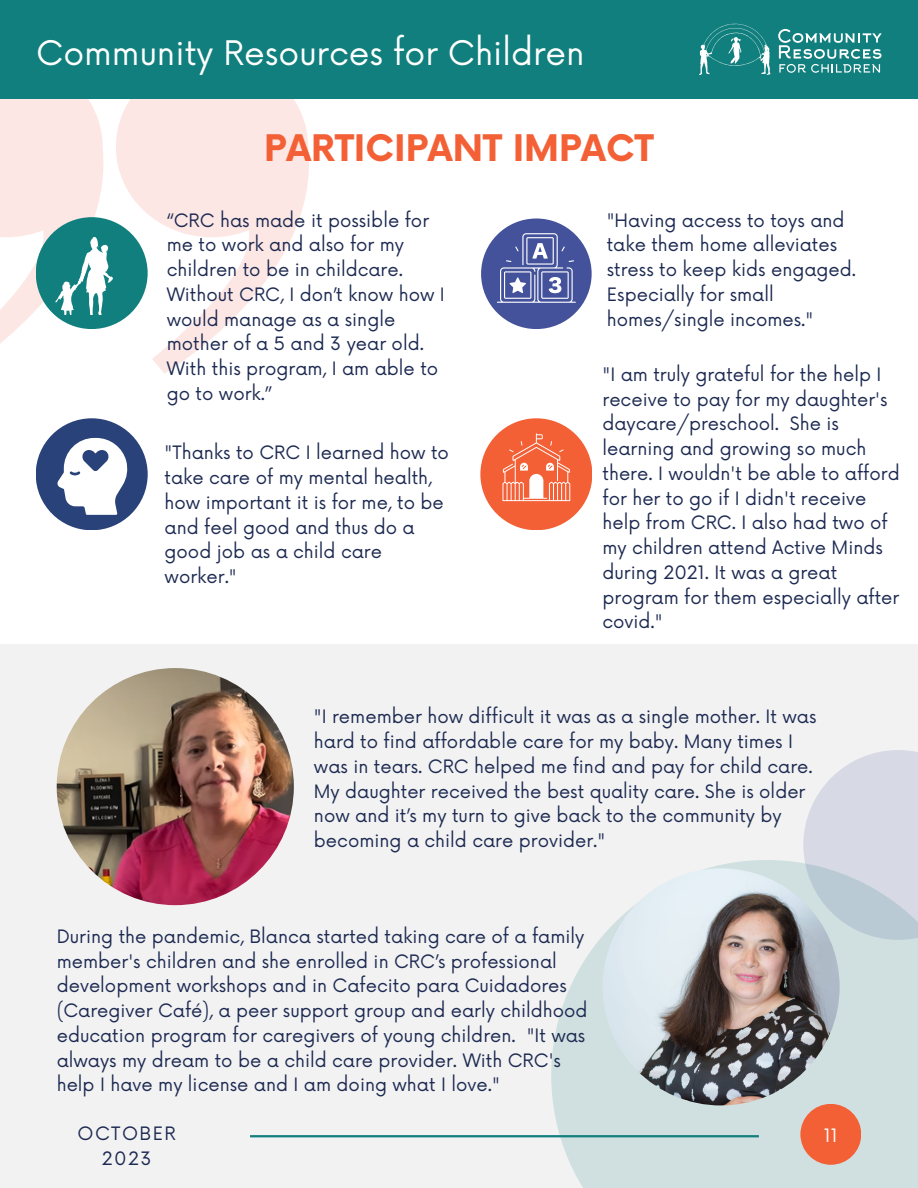
<style>
.page{position:relative;width:918px;height:1188px;background:#fff}
.page>*{position:absolute;margin:0;border:0;box-sizing:border-box;transform-origin:0 0}
.t1{font:700 35.7px "Now";color:#f46036}
.t2{font:33px "Now";color:#fff}
.t3{font:18px/24.8px "Now";color:#1d2a52}
.t4{font:18px "Now";letter-spacing:.08em;color:#1d2a52}
.t5{font:18px "Now";color:#fff}
</style>
<div class="page">
<div style="left:0;top:644px;width:918px;height:544px;background:#f2f2f2"></div>
<svg style="left:551px;top:860px;width:367px;height:328px;fill:#d0e0e0"></svg>
<svg style="left:116px;top:99px;width:193px;height:275px;fill:#fce7e4"></svg>
<div style="left:36px;top:217px;width:112px;height:112px;background:#107f7d;border-radius:50%"></div>
<svg style="left:0;top:99px;width:116px;height:244px"></svg>
<div style="left:481px;top:218px;width:111px;height:111px;background:#43529b;border-radius:50%"></div>
<svg style="left:497px;top:233px;width:79px;height:70px"></svg>
<div style="left:480px;top:418px;width:112px;height:112px;background:#f46036;border-radius:50%"></div>
<svg style="left:502px;top:433px;width:68px;height:68px"></svg>
<div style="left:36px;top:418px;width:112px;height:112px;background:#294279;border-radius:50%"></div>
<svg style="left:57px;top:438px;width:71px;height:77px"></svg>
<div style="left:0;top:0;width:918px;height:99px;background:#107f7d"></div>
<svg style="left:778px;top:29px;width:103px;height:44px"></svg>
<svg style="left:699px;top:24px;width:71px;height:51px"></svg>
<hr style="left:250px;top:1135px;width:509px;height:2px;background:#107f7d">
<div style="left:800px;top:1104px;width:61px;height:61px;background:#f46036;border-radius:50%"></div>
<svg style="left:803px;top:750px;width:115px;height:190px;fill:#d7dae5"></svg>
<img style="left:57px;top:668px;width:237px;height:237px;border-radius:50%">
<img style="left:603px;top:868px;width:237px;height:237px;border-radius:50%">
<p class="t2" style="left:36px;top:35px;width:550px">Community Resources for Children</p>
<p class="t1" style="left:264px;top:129px;width:391px">PARTICIPANT IMPACT</p>
<p class="t3" style="left:167px;top:209px;width:280px">“CRC has made it possible for me to work and also for my children to be in childcare.<br>Without CRC, I don’t know how I would manage as a single mother of a 5 and 3 year old.<br>With this program, I am able to go to work.”</p>
<p class="t3" style="left:165px;top:442px;width:286px">"Thanks to CRC I learned how to take care of my mental health, how important it is for me, to be and feel good and thus do a good job as a child care worker."</p>
<p class="t3" style="left:607px;top:209px;width:251px">"Having access to toys and take them home alleviates stress to keep kids engaged.<br>Especially for small homes/single incomes."</p>
<p class="t3" style="left:603px;top:363px;width:299px">"I am truly grateful for the help I receive to pay for my daughter's daycare/preschool. She is learning and growing so much there. I wouldn't be able to afford for her to go if I didn't receive help from CRC. I also had two of my children attend Active Minds during 2021. It was a great program for them especially after covid."</p>
<p class="t3" style="left:314px;top:705px;width:504px">"I remember how difficult it was as a single mother. It was hard to find affordable care for my baby. Many times I was in tears. CRC helped me find and pay for child care.<br>My daughter received the best quality care. She is older now and it’s my turn to give back to the community by becoming a child care provider."</p>
<p class="t3" style="left:57px;top:925px;width:532px">During the pandemic, Blanca started taking care of a family member's children and she enrolled in CRC’s professional development workshops and in Cafecito para Cuidadores (Caregiver Café), a peer support group and early childhood education program for caregivers of young children. "It was always my dream to be a child care provider. With CRC's help I have my license and I am doing what I love."</p>
<p class="t4" style="left:78px;top:1123px;width:100px">OCTOBER</p>
<p class="t5" style="left:824px;top:1125px;width:15px">11</p>
<p class="t3" style="left:102px;top:1147px;width:51px">2023</p>
</div>
